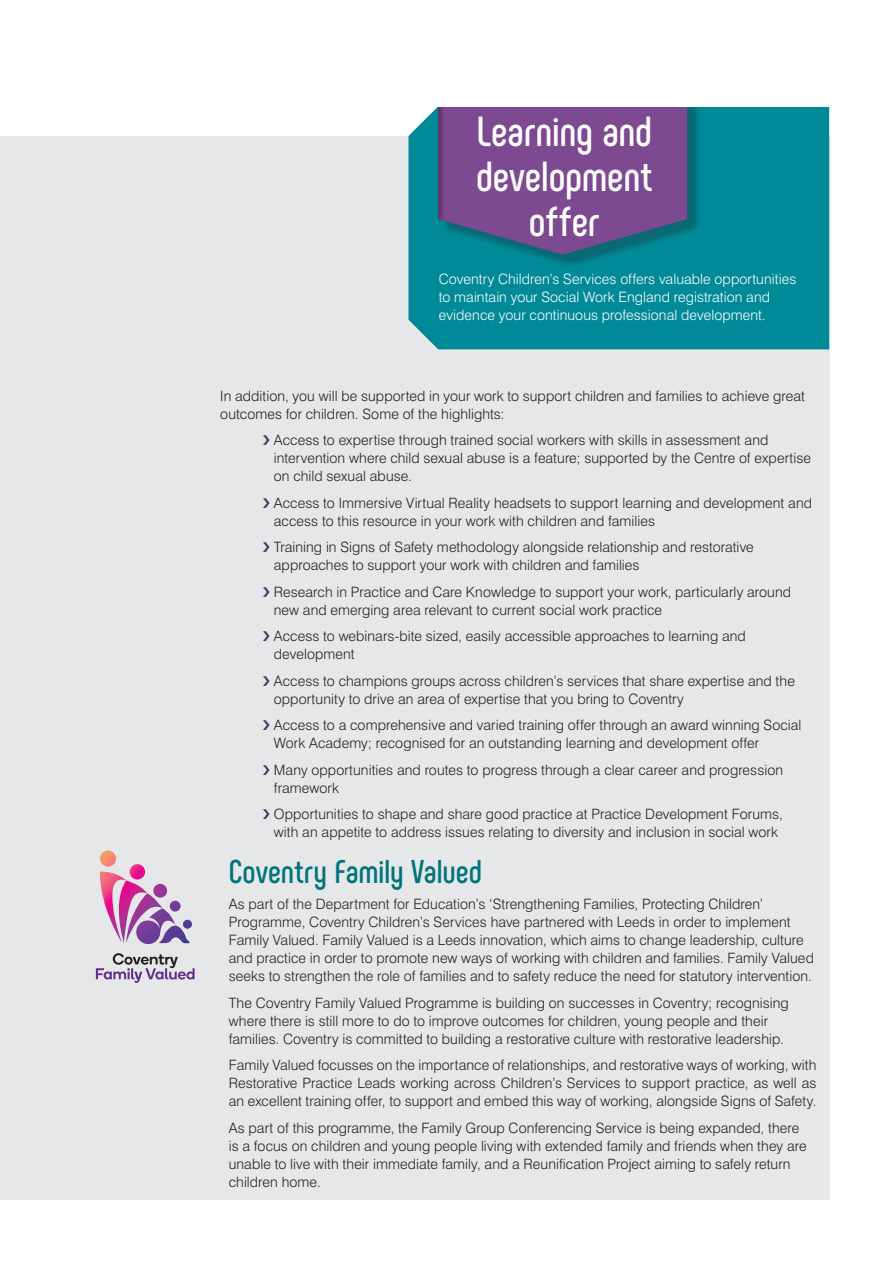
<style>
.page{position:relative;width:893px;height:1263px;background:#fff}
.page>*{position:absolute;margin:0;border:0;box-sizing:border-box;transform-origin:0 0}
.t1{font:700 42px/45px "Phenomena";letter-spacing:-.005em;color:#fff;text-align:center}
.t2{font:700 33px "Phenomena";letter-spacing:-.005em;color:#00747b}
.t3{font:300 14.25px/18px "Swiss 721 BT";letter-spacing:.005em;color:#231f20}
.t4{font:300 14.25px/18px "Swiss 721 BT";letter-spacing:.005em;color:#fff}
</style>
<div class="page">
<div style="left:0;top:136px;width:829px;height:1063px;background:#e6e7e9"></div>
<div style="left:408px;top:107px;width:421px;height:242px;background:#008996"></div>
<div style="left:442px;top:90px;width:258px;height:178px;background:#231f20;opacity:.3"></div>
<div style="left:435px;top:85px;width:254px;height:171px;background:#231f20;opacity:.3"></div>
<div style="left:429px;top:39px;width:420px;height:67px;background:#fff"></div>
<svg style="left:96px;top:953px;width:99px;height:30px"></svg>
<svg style="left:100px;top:850px;width:92px;height:94px"></svg>
<p class="t1" style="left:476px;top:109px;width:178px">Learning and development offer</p>
<p class="t4" style="left:439px;top:269px;width:359px">Coventry Children’s Services offers valuable opportunities to maintain your Social Work England registration and evidence your continuous professional development.</p>
<p class="t3" style="left:220px;top:386px;width:586px">In addition, you will be supported in your work to support children and families to achieve great outcomes for children. Some of the highlights:</p>
<p class="t3" style="left:274px;top:431px;width:539px">Access to expertise through trained social workers with skills in assessment and intervention where child sexual abuse is a feature; supported by the Centre of expertise on child sexual abuse.</p>
<p class="t3" style="left:274px;top:493px;width:540px">Access to Immersive Virtual Reality headsets to support learning and development and access to this resource in your work with children and families</p>
<p class="t3" style="left:274px;top:538px;width:481px">Training in Signs of Safety methodology alongside relationship and restorative approaches to support your work with children and families</p>
<p class="t3" style="left:274px;top:582px;width:519px">Research in Practice and Care Knowledge to support your work, particularly around new and emerging area relevant to current social work practice</p>
<p class="t3" style="left:274px;top:627px;width:474px">Access to webinars-bite sized, easily accessible approaches to learning and development</p>
<p class="t3" style="left:274px;top:671px;width:523px">Access to champions groups across children’s services that share expertise and the opportunity to drive an area of expertise that you bring to Coventry</p>
<p class="t3" style="left:274px;top:716px;width:529px">Access to a comprehensive and varied training offer through an award winning Social<br>Work Academy; recognised for an outstanding learning and development offer</p>
<p class="t3" style="left:274px;top:760px;width:511px">Many opportunities and routes to progress through a clear career and progression framework</p>
<p class="t3" style="left:274px;top:805px;width:510px">Opportunities to shape and share good practice at Practice Development Forums, with an appetite to address issues relating to diversity and inclusion in social work</p>
<p class="t2" style="left:229px;top:851px;width:255px">Coventry Family Valued</p>
<p class="t3" style="left:229px;top:895px;width:587px">As part of the Department for Education’s ‘Strengthening Families, Protecting Children’ Programme, Coventry Children’s Services have partnered with Leeds in order to implement Family Valued. Family Valued is a Leeds innovation, which aims to change leadership, culture and practice in order to promote new ways of working with children and families. Family Valued seeks to strengthen the role of families and to safety reduce the need for statutory intervention.</p>
<p class="t3" style="left:229px;top:993px;width:562px">The Coventry Family Valued Programme is building on successes in Coventry; recognising where there is still more to do to improve outcomes for children, young people and their families. Coventry is committed to building a restorative culture with restorative leadership.</p>
<p class="t3" style="left:229px;top:1056px;width:589px;text-align:justify">Family Valued focusses on the importance of relationships, and restorative ways of working, with Restorative Practice Leads working across Children’s Services to support practice, as well as an excellent training offer, to support and embed this way of working, alongside Signs of Safety.</p>
<p class="t3" style="left:229px;top:1118px;width:579px">As part of this programme, the Family Group Conferencing Service is being expanded, there is a focus on children and young people living with extended family and friends when they are unable to live with their immediate family, and a Reunification Project aiming to safely return children home.</p>
</div>
